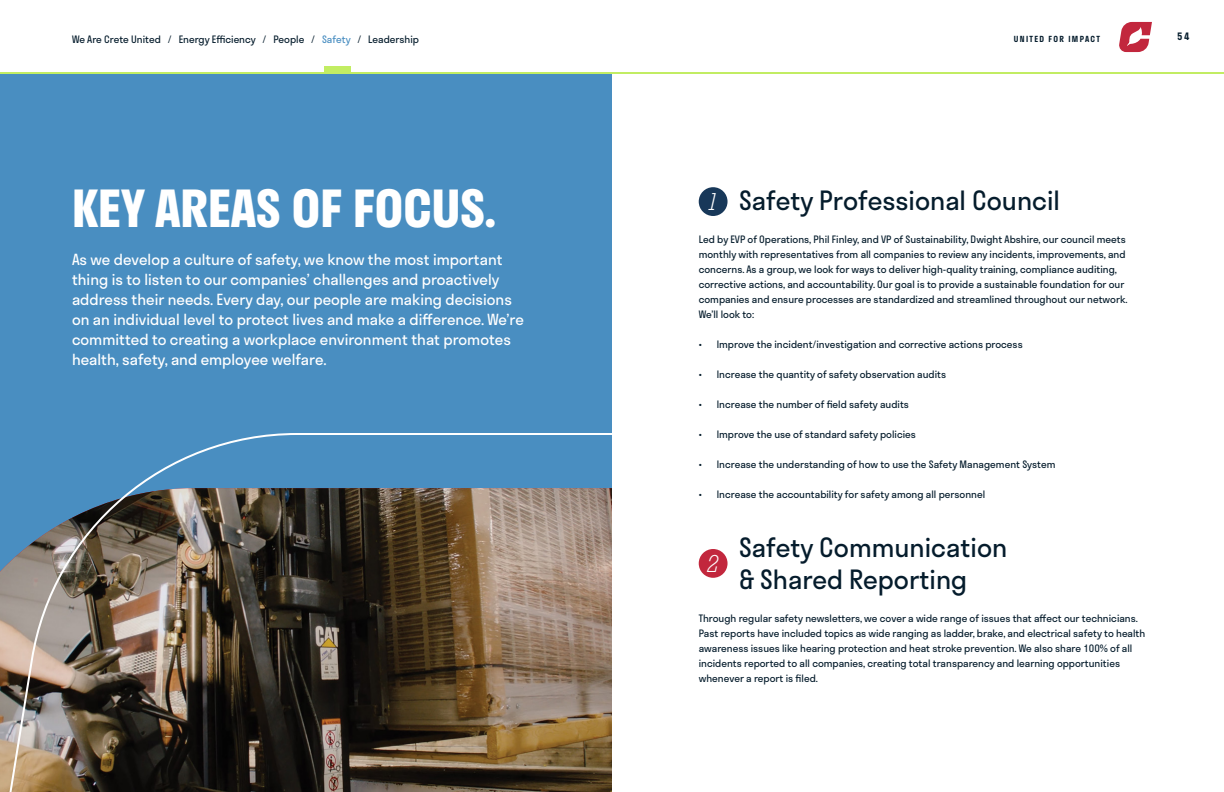
<style>
.page{position:relative;width:1224px;height:792px;background:#fff}
.page>*{position:absolute;margin:0;border:0;box-sizing:border-box;transform-origin:0 0}
.t1{font:700 50px "Stratos";color:#fff}
.t2{font:26px/32px "Stratos";color:#051c2c}
.t3{font:italic 300 25px "Rockwell Std";color:#fff}
.t4{font:15px/20px "Stratos";color:#fff}
.t5{font:10px/15px "Stratos";color:#051c2c}
.t6{font:600 10px "Stratos";color:#051c2c}
.t7{font:600 8.2px "Stratos";letter-spacing:.16em;color:#051c2c}
.s1{color:#498ec1}
</style>
<div class="page">
<svg style="left:1119px;top:22px;width:33px;height:30px"></svg>
<div style="left:0;top:72px;width:612px;height:720px;background:#498ec1"></div>
<img style="left:0;top:433px;width:612px;height:359px">
<hr style="left:0;top:72px;width:1224px;height:2px;background:#c2ed63">
<div style="left:699px;top:187px;width:29px;height:29px;background:#183859;border-radius:50%"></div>
<div style="left:699px;top:549px;width:29px;height:29px;background:#c2273d;border-radius:50%"></div>
<div style="left:324px;top:67px;width:27px;height:7px;background:#c2ed63"></div>
<p class="t5" style="left:72px;top:32px;width:349px">We Are Crete United / Energy Efficiency / People / <span class="s1">Safety</span> / Leadership</p>
<p class="t6" style="left:1177px;top:28px;width:14px">54</p>
<p class="t7" style="left:1014px;top:32px;width:88px">UNITED FOR IMPACT</p>
<h1 class="t1" style="left:72px;top:169px;width:426px">KEY AREAS OF FOCUS.</h1>
<p class="t4" style="left:72px;top:249px;width:453px">As we develop a culture of safety, we know the most important thing is to listen to our companies’ challenges and proactively address their needs. Every day, our people are making decisions on an individual level to protect lives and make a difference. We’re committed to creating a workplace environment that promotes health, safety, and employee welfare.</p>
<h2 class="t2" style="left:739px;top:183px;width:322px">Safety Professional Council</h2>
<p class="t5" style="left:699px;top:231px;width:431px">Led by EVP of Operations, Phil Finley, and VP of Sustainability, Dwight Abshire, our council meets monthly with representatives from all companies to review any incidents, improvements, and concerns. As a group, we look for ways to deliver high-quality training, compliance auditing, corrective actions, and accountability. Our goal is to provide a sustainable foundation for our companies and ensure processes are standardized and streamlined throughout our network.<br>We’ll look to:</p>
<p class="t5" style="left:699px;top:336px;width:325px">• Improve the incident/investigation and corrective actions process</p>
<p class="t5" style="left:699px;top:366px;width:249px">• Increase the quantity of safety observation audits</p>
<p class="t5" style="left:699px;top:396px;width:212px">• Increase the number of field safety audits</p>
<p class="t5" style="left:699px;top:426px;width:219px">• Improve the use of standard safety policies</p>
<p class="t5" style="left:699px;top:456px;width:358px">• Increase the understanding of how to use the Safety Management System</p>
<p class="t5" style="left:699px;top:486px;width:288px">• Increase the accountability for safety among all personnel</p>
<h2 class="t2" style="left:739px;top:530px;width:270px">Safety Communication &amp; Shared Reporting</h2>
<p class="t5" style="left:699px;top:610px;width:448px">Through regular safety newsletters, we cover a wide range of issues that affect our technicians.<br>Past reports have included topics as wide ranging as ladder, brake, and electrical safety to health awareness issues like hearing protection and heat stroke prevention. We also share 100% of all incidents reported to all companies, creating total transparency and learning opportunities whenever a report is filed.</p>
<h3 class="t3" style="left:705px;top:187px;width:14px">1</h3>
<h3 class="t3" style="left:705px;top:549px;width:14px">2</h3>
</div>
